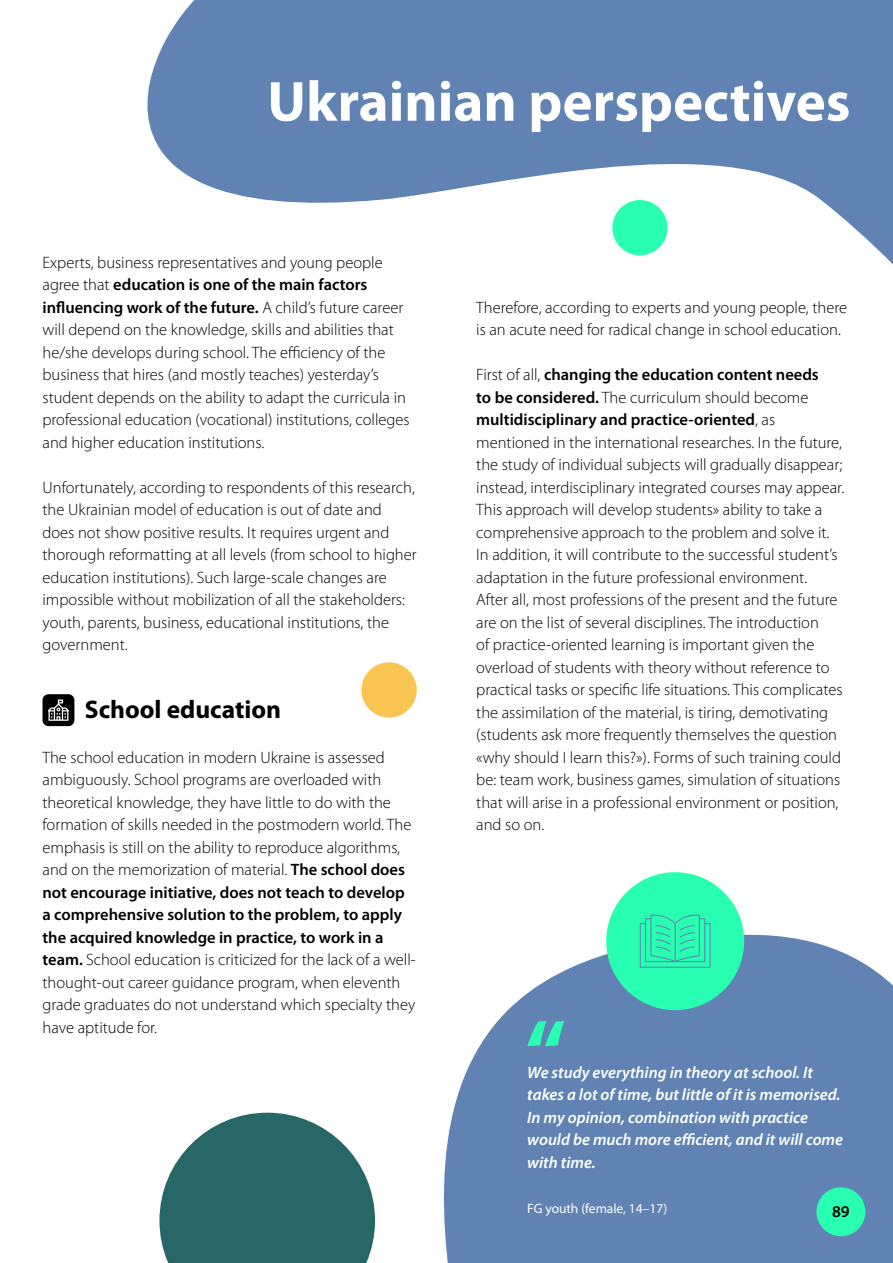
<style>
.page{position:relative;width:893px;height:1263px;background:#fff}
.page>*{position:absolute;margin:0;border:0;box-sizing:border-box;transform-origin:0 0}
.t1{font:700 57px "Myriad Pro";color:#fff}
.t2{font:700 25.5px "Myriad Pro";color:#000}
.t3{font:300 16.5px/22.5px "Myriad Pro";color:#000}
.t4{font:italic 600 16.5px/22.5px "Myriad Pro";color:#fff}
.t5{font:600 16.5px "Myriad Pro";color:#000}
.t6{font:13.5px "Myriad Pro";color:#fff}
.s1{font-weight:600}
</style>
<div class="page">
<svg style="left:443px;top:931px;width:450px;height:332px;background:#7291bb"></svg>
<div style="left:43px;top:694px;width:31px;height:32px;background:#000;border-radius:6px"></div>
<svg style="left:48px;top:699px;width:21px;height:22px"></svg>
<svg style="left:147px;top:0;width:746px;height:265px;fill:#6083b3"></svg>
<svg style="left:527px;top:1021px;width:37px;height:25px"></svg>
<div style="left:361px;top:662px;width:56px;height:56px;background:#f9c452;border-radius:50%"></div>
<div style="left:612px;top:200px;width:56px;height:55px;background:#29ffb2;border-radius:50%"></div>
<svg style="left:159px;top:1113px;width:216px;height:150px"></svg>
<div style="left:606px;top:872px;width:138px;height:138px;background:#29ffb2;border-radius:50%"></div>
<svg style="left:640px;top:914px;width:71px;height:54px"></svg>
<div style="left:816px;top:1187px;width:49px;height:49px;background:#29ffb2;border-radius:50%"></div>
<h1 class="t1" style="left:267px;top:70px;width:585px">Ukrainian perspectives</h1>
<p class="t3" style="left:43px;top:251px;width:369px">Experts, business representatives and young people agree that <span class="s1">education is one of the main factors influencing work of the future.</span> A child’s future career will depend on the knowledge, skills and abilities that he/she develops during school. The efficiency of the business that hires (and mostly teaches) yesterday’s student depends on the ability to adapt the curricula in professional education (vocational) institutions, colleges and higher education institutions.</p>
<p class="t3" style="left:43px;top:476px;width:376px">Unfortunately, according to respondents of this research, the Ukrainian model of education is out of date and does not show positive results. It requires urgent and thorough reformatting at all levels (from school to higher education institutions). Such large-scale changes are impossible without mobilization of all the stakeholders: youth, parents, business, educational institutions, the government.</p>
<h2 class="t2" style="left:85px;top:695px;width:198px">School education</h2>
<p class="t3" style="left:43px;top:746px;width:375px">The school education in modern Ukraine is assessed ambiguously. School programs are overloaded with theoretical knowledge, they have little to do with the formation of skills needed in the postmodern world. The emphasis is still on the ability to reproduce algorithms, and on the memorization of material. <span class="s1">The school does not encourage initiative, does not teach to develop a comprehensive solution to the problem, to apply the acquired knowledge in practice, to work in a team.</span> School education is criticized for the lack of a well&shy;thought-out career guidance program, when eleventh grade graduates do not understand which specialty they have aptitude for.</p>
<p class="t3" style="left:476px;top:296px;width:372px">Therefore, according to experts and young people, there is an acute need for radical change in school education.</p>
<p class="t3" style="left:476px;top:364px;width:369px">First of all, <span class="s1">changing the education content needs<br>to be considered.</span> The curriculum should become <span class="s1">multidisciplinary and practice-oriented</span>, as mentioned in the international researches. In the future, the study of individual subjects will gradually disappear; instead, interdisciplinary integrated courses may appear.<br>This approach will develop students» ability to take a comprehensive approach to the problem and solve it.<br>In addition, it will contribute to the successful student’s adaptation in the future professional environment.<br>After all, most professions of the present and the future are on the list of several disciplines. The introduction<br>of practice-oriented learning is important given the overload of students with theory without reference to practical tasks or specific life situations. This complicates the assimilation of the material, is tiring, demotivating (students ask more frequently themselves the question «why should I learn this?»). Forms of such training could be: team work, business games, simulation of situations that will arise in a professional environment or position, and so on.</p>
<p class="t4" style="left:527px;top:1061px;width:317px">We study everything in theory at school. It takes a lot of time, but little of it is memorised.<br>In my opinion, combination with practice would be much more efficient, and it will come with time.</p>
<p class="t6" style="left:527px;top:1200px;width:141px">FG youth (female, 14–17)</p>
<p class="t5" style="left:832px;top:1202px;width:19px">89</p>
</div>
